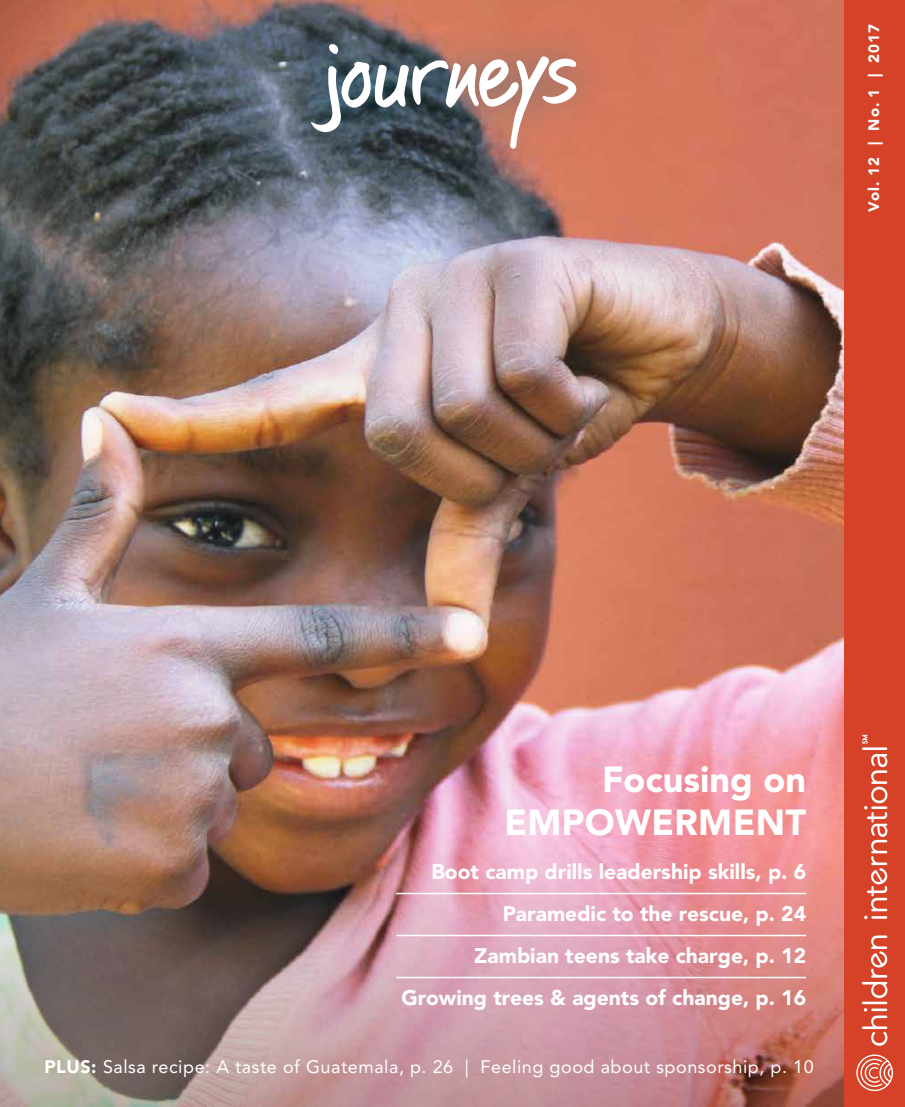
<style>
.page{position:relative;width:905px;height:1107px;background:#fff}
.page>*{position:absolute;margin:0;border:0;box-sizing:border-box;transform-origin:0 0}
.t1{font:900 36px/42.6px "Avenir LT Std";letter-spacing:.01em;color:#fff;text-align:right}
.t2{font:900 21px/42px "Avenir LT Std";color:#fff;text-align:right}
.t3{font:18px "Avenir LT Std";letter-spacing:.03em;color:#fff}
.t4{font:900 15px "Avenir LT Std";letter-spacing:.06em;color:#fff}
.s1{font-weight:900}
</style>
<div class="page">
<img style="left:0;top:0;width:844px;height:843px">
<div style="left:279px;top:10px;width:333px;height:172px;background:#006989;opacity:.5"></div>
<svg style="left:310px;top:44px;width:266px;height:105px"></svg>
<img style="left:0;top:843px;width:844px;height:264px">
<div style="left:844px;top:0;width:60px;height:1107px;background:#d64227"></div>
<svg style="left:856px;top:1054px;width:37px;height:37px"></svg>
<svg style="left:862px;top:1008px;width:25px;height:38px"></svg>
<hr style="left:861px;top:1002px;width:26px;height:2px;background:#fff">
<svg style="left:862px;top:935px;width:25px;height:63px"></svg>
<svg style="left:864px;top:754px;width:23px;height:165px"></svg>
<hr style="left:861px;top:747px;width:26px;height:3px;background:#fff">
<svg style="left:862px;top:735px;width:5px;height:9px"></svg>
<hr style="left:396px;top:893px;width:410px;height:1px;background:#fff">
<hr style="left:396px;top:935px;width:410px;height:1px;background:#fff">
<hr style="left:396px;top:977px;width:410px;height:1px;background:#fff">
<p class="t4" style="left:864px;top:212px;width:189px;rotate:-90deg">Vol. 12 | No. 1 | 2017</p>
<h1 class="t1" style="left:504px;top:758px;width:303px">Focusing on<br>EMPOWERMENT</h1>
<p class="t2" style="left:401px;top:851px;width:406px">Boot camp drills leadership skills, p. 6<br>Paramedic to the rescue, p. 24<br>Zambian teens take charge, p. 12<br>Growing trees &amp; agents of change, p. 16</p>
<p class="t3" style="left:44px;top:1056px;width:770px"><span class="s1">PLUS:</span> Salsa recipe: A taste of Guatemala, p. 26 | Feeling good about sponsorship, p. 10</p>
</div>
